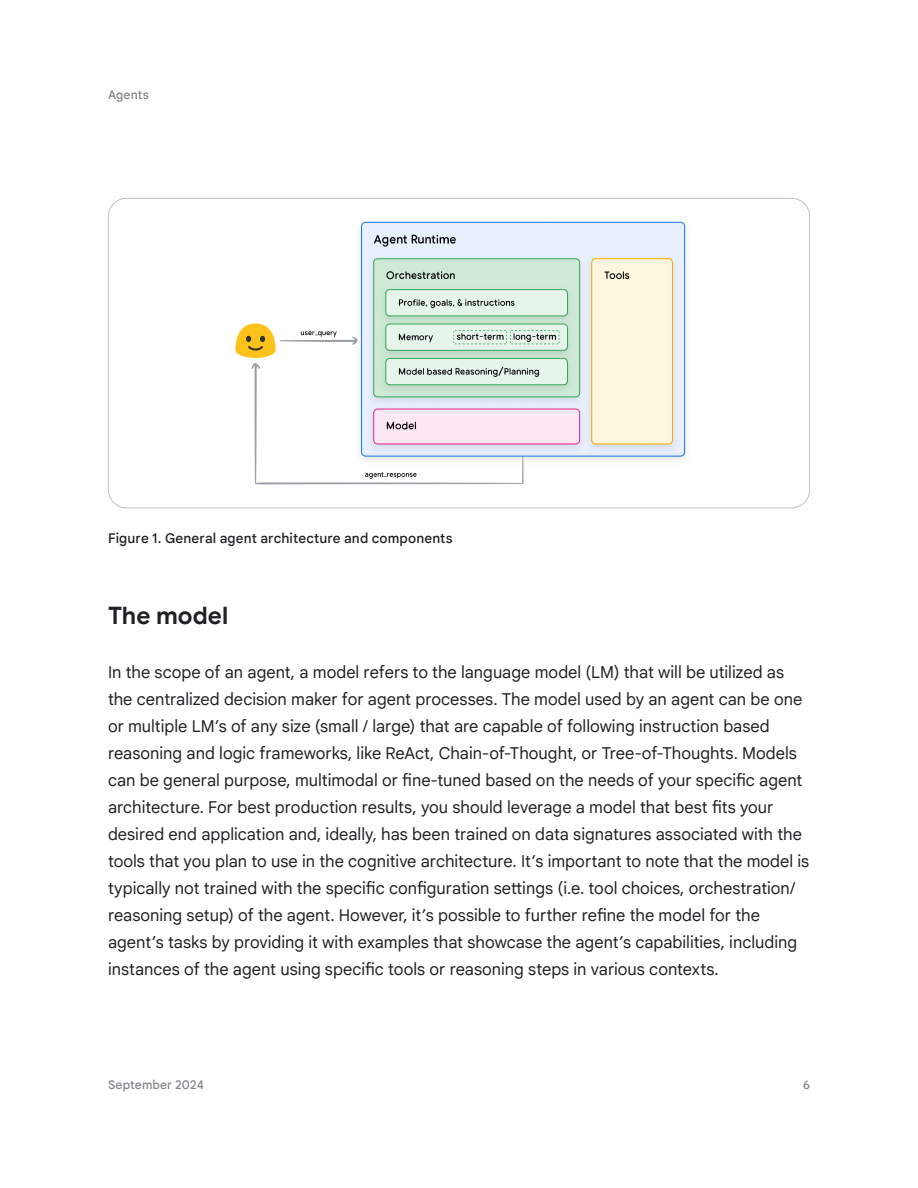
<style>
.page{position:relative;width:918px;height:1188px;background:#fff}
.page>*{position:absolute;margin:0;border:0;box-sizing:border-box;transform-origin:0 0}
.Heading_Two{font:700 24px "Google Sans";color:#202124}
.Body{font:16.5px/27px "Google Sans Text";color:#202124}
.Figure__Text{font:500 13.5px "Google Sans Text";letter-spacing:.01em;color:#202124}
.t1{font:500 12px "Google Sans Text";letter-spacing:.015em;color:#80868b}
</style>
<div class="page">
<img style="left:235px;top:221px;width:451px;height:264px">
<p class="t1" style="left:108px;top:86px;width:42px">Agents</p>
<p class="Figure__Text" style="left:108px;top:528px;width:346px">Figure 1. General agent architecture and components</p>
<p class="Heading_Two" style="left:108px;top:601px;width:122px">The model</p>
<p class="Body" style="left:108px;top:658px;width:703px">In the scope of an agent, a model refers to the language model (LM) that will be utilized as the centralized decision maker for agent processes. The model used by an agent can be one or multiple LM’s of any size (small / large) that are capable of following instruction based reasoning and logic frameworks, like ReAct, Chain-of-Thought, or Tree-of-Thoughts. Models can be general purpose, multimodal or fine-tuned based on the needs of your specific agent architecture. For best production results, you should leverage a model that best fits your desired end application and, ideally, has been trained on data signatures associated with the tools that you plan to use in the cognitive architecture. It’s important to note that the model is typically not trained with the specific configuration settings (i.e. tool choices, orchestration/ reasoning setup) of the agent. However, it’s possible to further refine the model for the agent’s tasks by providing it with examples that showcase the agent’s capabilities, including instances of the agent using specific tools or reasoning steps in various contexts.</p>
<p class="t1" style="left:108px;top:1076px;width:98px">September 2024</p>
<p class="t1" style="left:803px;top:1076px;width:8px">6</p>
</div>
